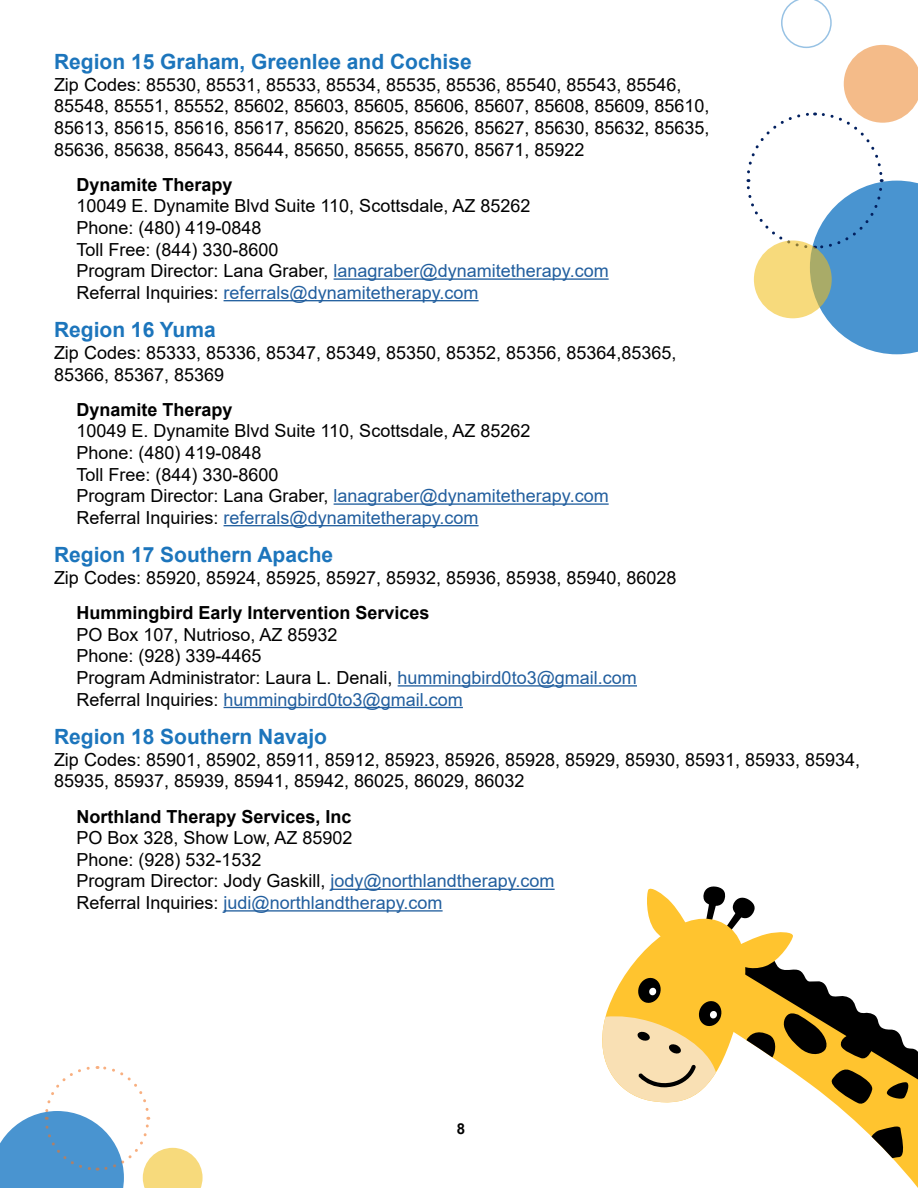
<style>
.page{position:relative;width:918px;height:1188px;background:#fff}
.page>*{position:absolute;margin:0;border:0;box-sizing:border-box;transform-origin:0 0}
.t1{font:700 21px "Arial";color:#1c75bc}
.t2{font:18px/21.6px "Arial";color:#000}
.t3{font:700 18px "Arial";color:#000}
.t4{font:700 15px "Arial";color:#000}
.s1{color:#215e9e}
</style>
<div class="page">
<svg style="left:0;top:1066px;width:203px;height:122px"></svg>
<svg style="left:746px;top:0;width:172px;height:354px"></svg>
<svg style="left:840px;top:1108px;width:78px;height:80px"></svg>
<svg style="left:871px;top:1124px;width:36px;height:34px"></svg>
<svg style="left:602px;top:886px;width:316px;height:222px"></svg>
<hr style="left:334px;top:278px;width:275px;height:2px;background:#215e9e">
<hr style="left:224px;top:300px;width:255px;height:1px;background:#215e9e">
<hr style="left:334px;top:503px;width:275px;height:2px;background:#215e9e">
<hr style="left:224px;top:525px;width:255px;height:1px;background:#215e9e">
<hr style="left:398px;top:685px;width:239px;height:2px;background:#215e9e">
<hr style="left:224px;top:707px;width:239px;height:1px;background:#215e9e">
<hr style="left:331px;top:889px;width:224px;height:1px;background:#215e9e">
<hr style="left:224px;top:910px;width:219px;height:2px;background:#215e9e">
<p class="t1" style="left:54px;top:47px;width:419px">Region 15 Graham, Greenlee and Cochise</p>
<p class="t2" style="left:54px;top:74px;width:657px">Zip Codes: 85530, 85531, 85533, 85534, 85535, 85536, 85540, 85543, 85546, 85548, 85551, 85552, 85602, 85603, 85605, 85606, 85607, 85608, 85609, 85610, 85613, 85615, 85616, 85617, 85620, 85625, 85626, 85627, 85630, 85632, 85635, 85636, 85638, 85643, 85644, 85650, 85655, 85670, 85671, 85922</p>
<p class="t3" style="left:76px;top:172px;width:158px">Dynamite Therapy</p>
<p class="t2" style="left:76px;top:195px;width:534px">10049 E. Dynamite Blvd Suite 110, Scottsdale, AZ 85262<br>Phone: (480) 419-0848<br>Toll Free: (844) 330-8600<br>Program Director: Lana Graber, <span class="s1">lanagraber@dynamitetherapy.com </span>Referral Inquiries: <span class="s1">referrals@dynamitetherapy.com</span></p>
<p class="t1" style="left:54px;top:315px;width:163px">Region 16 Yuma</p>
<p class="t2" style="left:54px;top:342px;width:624px">Zip Codes: 85333, 85336, 85347, 85349, 85350, 85352, 85356, 85364,85365,<br>85366, 85367, 85369</p>
<p class="t3" style="left:76px;top:397px;width:158px">Dynamite Therapy</p>
<p class="t2" style="left:76px;top:420px;width:534px">10049 E. Dynamite Blvd Suite 110, Scottsdale, AZ 85262<br>Phone: (480) 419-0848<br>Toll Free: (844) 330-8600<br>Program Director: Lana Graber, <span class="s1">lanagraber@dynamitetherapy.com </span>Referral Inquiries: <span class="s1">referrals@dynamitetherapy.com</span></p>
<p class="t1" style="left:54px;top:540px;width:281px">Region 17 Southern Apache</p>
<p class="t2" style="left:54px;top:567px;width:624px">Zip Codes: 85920, 85924, 85925, 85927, 85932, 85936, 85938, 85940, 86028</p>
<p class="t3" style="left:76px;top:600px;width:355px">Hummingbird Early Intervention Services</p>
<p class="t2" style="left:76px;top:624px;width:562px">PO Box 107, Nutrioso, AZ 85932<br>Phone: (928) 339-4465<br>Program Administrator: Laura L. Denali, <span class="s1">hummingbird0to3@gmail.com </span>Referral Inquiries: <span class="s1">hummingbird0to3@gmail.com</span></p>
<p class="t1" style="left:54px;top:722px;width:275px">Region 18 Southern Navajo</p>
<p class="t2" style="left:54px;top:749px;width:808px">Zip Codes: 85901, 85902, 85911, 85912, 85923, 85926, 85928, 85929, 85930, 85931, 85933, 85934,<br>85935, 85937, 85939, 85941, 85942, 86025, 86029, 86032</p>
<p class="t3" style="left:76px;top:804px;width:277px">Northland Therapy Services, Inc</p>
<p class="t2" style="left:76px;top:827px;width:480px">PO Box 328, Show Low, AZ 85902<br>Phone: (928) 532-1532<br>Program Director: Jody Gaskill, <span class="s1">jody@northlandtherapy.com </span>Referral Inquiries: <span class="s1">judi@northlandtherapy.com</span></p>
<p class="t4" style="left:457px;top:1119px;width:10px">8</p>
</div>
